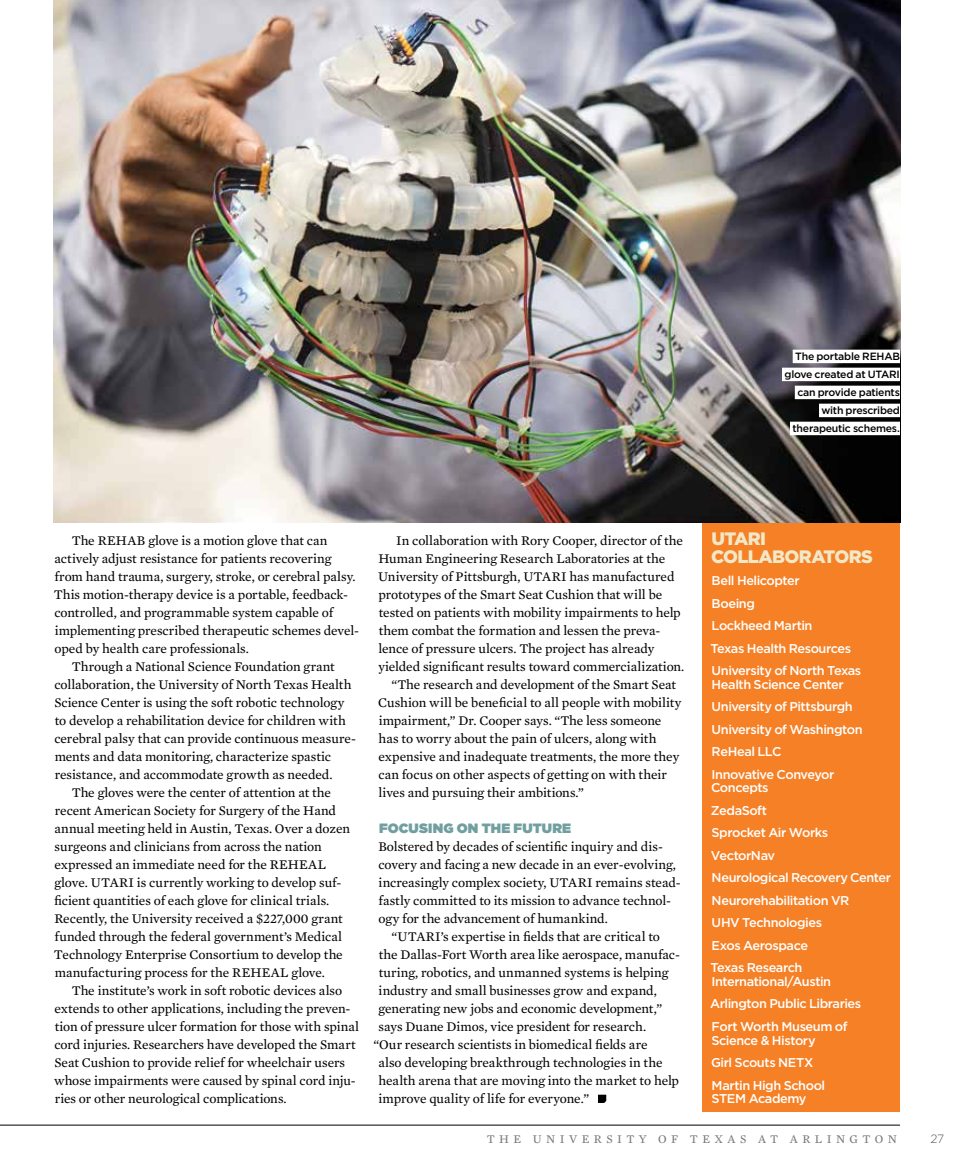
<style>
.page{position:relative;width:972px;height:1175px;background:#fff}
.page>*{position:absolute;margin:0;border:0;box-sizing:border-box;transform-origin:0 0}
.t1{font:900 18px/18px "Gotham HTF";letter-spacing:-.035em;color:#f1e8c8}
.t2{font:13.5px "Mercury Text G2 Roman";letter-spacing:-.005em;color:#000}
.t3{font:900 13.5px "Gotham HTF";letter-spacing:.01em;color:#719fa0}
.t4{font:500 12.75px/22.5px "Gotham HTF";letter-spacing:-.035em;color:#fff}
.t5{font:12px "Mercury Text G2 Roman";letter-spacing:.37em;color:#77787b}
.t6{font:300 12px "Gotham HTF";color:#58595b}
.t7{font:500 10.5px/18px "Gotham HTF";letter-spacing:-.025em;color:#000;text-align:right}
</style>
<div class="page">
<svg style="left:598px;top:1094px;width:8px;height:9px"></svg>
<div style="left:702px;top:500px;width:198px;height:612px;background:#f58025"></div>
<img style="left:53px;top:0;width:847px;height:522px">
<div style="left:793px;top:350px;width:107px;height:13px;background:#fff"></div>
<div style="left:782px;top:368px;width:118px;height:13px;background:#fff"></div>
<div style="left:795px;top:386px;width:105px;height:13px;background:#fff"></div>
<div style="left:819px;top:404px;width:81px;height:13px;background:#fff"></div>
<div style="left:790px;top:422px;width:110px;height:13px;background:#fff"></div>
<hr style="left:0;top:1124px;width:900px;height:1px;background:#000">
<p class="t7" style="left:785px;top:347px;width:117px">The portable REHAB glove created at UTARI can provide patients with prescribed therapeutic schemes.</p>
<p class="t2" style="left:72px;top:532px;width:257px">The REHAB glove is a motion glove that can</p>
<p class="t2" style="left:55px;top:550px;width:278px">actively adjust resistance for patients recovering</p>
<p class="t2" style="left:55px;top:568px;width:303px">from hand trauma, surgery, stroke, or cerebral palsy.</p>
<p class="t2" style="left:54px;top:586px;width:296px">This motion-therapy device is a portable, feedback-</p>
<p class="t2" style="left:54px;top:604px;width:280px">controlled, and programmable system capable of</p>
<p class="t2" style="left:55px;top:622px;width:306px">implementing prescribed therapeutic schemes devel-</p>
<p class="t2" style="left:54px;top:640px;width:196px">oped by health care professionals.</p>
<p class="t2" style="left:72px;top:658px;width:264px">Through a National Science Foundation grant</p>
<p class="t2" style="left:54px;top:676px;width:299px">collaboration, the University of North Texas Health</p>
<p class="t2" style="left:54px;top:694px;width:292px">Science Center is using the soft robotic technology</p>
<p class="t2" style="left:55px;top:712px;width:293px">to develop a rehabilitation device for children with</p>
<p class="t2" style="left:54px;top:730px;width:303px">cerebral palsy that can provide continuous measure-</p>
<p class="t2" style="left:55px;top:748px;width:278px">ments and data monitoring, characterize spastic</p>
<p class="t2" style="left:55px;top:766px;width:279px">resistance, and accommodate growth as needed.</p>
<p class="t2" style="left:72px;top:784px;width:261px">The gloves were the center of attention at the</p>
<p class="t2" style="left:55px;top:802px;width:283px">recent American Society for Surgery of the Hand</p>
<p class="t2" style="left:55px;top:820px;width:297px">annual meeting held in Austin, Texas. Over a dozen</p>
<p class="t2" style="left:55px;top:838px;width:269px">surgeons and clinicians from across the nation</p>
<p class="t2" style="left:54px;top:856px;width:273px">expressed an immediate need for the REHEAL</p>
<p class="t2" style="left:55px;top:874px;width:288px">glove. UTARI is currently working to develop suf-</p>
<p class="t2" style="left:54px;top:892px;width:277px">ficient quantities of each glove for clinical trials.</p>
<p class="t2" style="left:54px;top:910px;width:290px">Recently, the University received a $227,000 grant</p>
<p class="t2" style="left:55px;top:928px;width:289px">funded through the federal government’s Medical</p>
<p class="t2" style="left:54px;top:946px;width:290px">Technology Enterprise Consortium to develop the</p>
<p class="t2" style="left:55px;top:964px;width:272px">manufacturing process for the REHEAL glove.</p>
<p class="t2" style="left:72px;top:982px;width:272px">The institute’s work in soft robotic devices also</p>
<p class="t2" style="left:54px;top:1000px;width:298px">extends to other applications, including the preven-</p>
<p class="t2" style="left:55px;top:1018px;width:306px">tion of pressure ulcer formation for those with spinal</p>
<p class="t2" style="left:54px;top:1036px;width:303px">cord injuries. Researchers have developed the Smart</p>
<p class="t2" style="left:54px;top:1054px;width:292px">Seat Cushion to provide relief for wheelchair users</p>
<p class="t2" style="left:54px;top:1072px;width:303px">whose impairments were caused by spinal cord inju-</p>
<p class="t2" style="left:55px;top:1090px;width:234px">ries or other neurological complications.</p>
<p class="t2" style="left:396px;top:532px;width:288px">In collaboration with Rory Cooper, director of the</p>
<p class="t2" style="left:378px;top:550px;width:288px">Human Engineering Research Laboratories at the</p>
<p class="t2" style="left:378px;top:568px;width:298px">University of Pittsburgh, UTARI has manufactured</p>
<p class="t2" style="left:379px;top:586px;width:285px">prototypes of the Smart Seat Cushion that will be</p>
<p class="t2" style="left:379px;top:604px;width:304px">tested on patients with mobility impairments to help</p>
<p class="t2" style="left:379px;top:622px;width:283px">them combat the formation and lessen the preva-</p>
<p class="t2" style="left:379px;top:640px;width:277px">lence of pressure ulcers. The project has already</p>
<p class="t2" style="left:378px;top:658px;width:308px">yielded significant results toward commercialization.</p>
<p class="t2" style="left:391px;top:676px;width:286px">“The research and development of the Smart Seat</p>
<p class="t2" style="left:378px;top:694px;width:305px">Cushion will be beneficial to all people with mobility</p>
<p class="t2" style="left:379px;top:712px;width:284px">impairment,” Dr. Cooper says. “The less someone</p>
<p class="t2" style="left:379px;top:730px;width:279px">has to worry about the pain of ulcers, along with</p>
<p class="t2" style="left:378px;top:748px;width:302px">expensive and inadequate treatments, the more they</p>
<p class="t2" style="left:378px;top:766px;width:290px">can focus on other aspects of getting on with their</p>
<p class="t2" style="left:379px;top:784px;width:207px">lives and pursuing their ambitions.”</p>
<p class="t3" style="left:379px;top:820px;width:193px">FOCUSING ON THE FUTURE</p>
<p class="t2" style="left:378px;top:838px;width:286px">Bolstered by decades of scientific inquiry and dis-</p>
<p class="t2" style="left:378px;top:856px;width:299px">covery and facing a new decade in an ever-evolving,</p>
<p class="t2" style="left:379px;top:874px;width:303px">increasingly complex society, UTARI remains stead-</p>
<p class="t2" style="left:379px;top:892px;width:294px">fastly committed to its mission to advance technol-</p>
<p class="t2" style="left:378px;top:910px;width:231px">ogy for the advancement of humankind.</p>
<p class="t2" style="left:391px;top:928px;width:270px">“UTARI’s expertise in fields that are critical to</p>
<p class="t2" style="left:379px;top:946px;width:303px">the Dallas-Fort Worth area like aerospace, manufac-</p>
<p class="t2" style="left:379px;top:964px;width:291px">turing, robotics, and unmanned systems is helping</p>
<p class="t2" style="left:379px;top:982px;width:280px">industry and small businesses grow and expand,</p>
<p class="t2" style="left:379px;top:1000px;width:285px">generating new jobs and economic development,”</p>
<p class="t2" style="left:379px;top:1018px;width:269px">says Duane Dimos, vice president for research.</p>
<p class="t2" style="left:373px;top:1036px;width:276px">“Our research scientists in biomedical fields are</p>
<p class="t2" style="left:378px;top:1054px;width:286px">also developing breakthrough technologies in the</p>
<p class="t2" style="left:379px;top:1072px;width:302px">health arena that are moving into the market to help</p>
<p class="t2" style="left:379px;top:1090px;width:212px">improve quality of life for everyone.”</p>
<h1 class="t1" style="left:711px;top:529px;width:163px">UTARI<br>COLLABORATORS</h1>
<p class="t4" style="left:710px;top:569px;width:152px">Bell Helicopter<br>Boeing<br>Lockheed Martin<br>Texas Health Resources<br>University of North Texas</p>
<p class="t4" style="left:712px;top:672px;width:153px">Health Science Center<br>University of Pittsburgh<br>University of Washington<br>ReHeal LLC<br>Innovative Conveyor</p>
<p class="t4" style="left:710px;top:776px;width:182px">Concepts<br>ZedaSoft<br>Sprocket Air Works<br>VectorNav<br>Neurological Recovery Center<br>Neurorehabilitation VR<br>UHV Technologies<br>Exos Aerospace<br>Texas Research</p>
<p class="t4" style="left:710px;top:970px;width:152px">International/Austin<br>Arlington Public Libraries<br>Fort Worth Museum of</p>
<p class="t4" style="left:711px;top:1028px;width:116px">Science &amp; History<br>Girl Scouts NETX<br>Martin High School</p>
<p class="t4" style="left:711px;top:1087px;width:97px">STEM Academy</p>
<p class="t5" style="left:487px;top:1132px;width:412px">THE UNIVERSITY OF TEXAS AT ARLINGTON</p>
<p class="t6" style="left:930px;top:1132px;width:15px">27</p>
</div>
